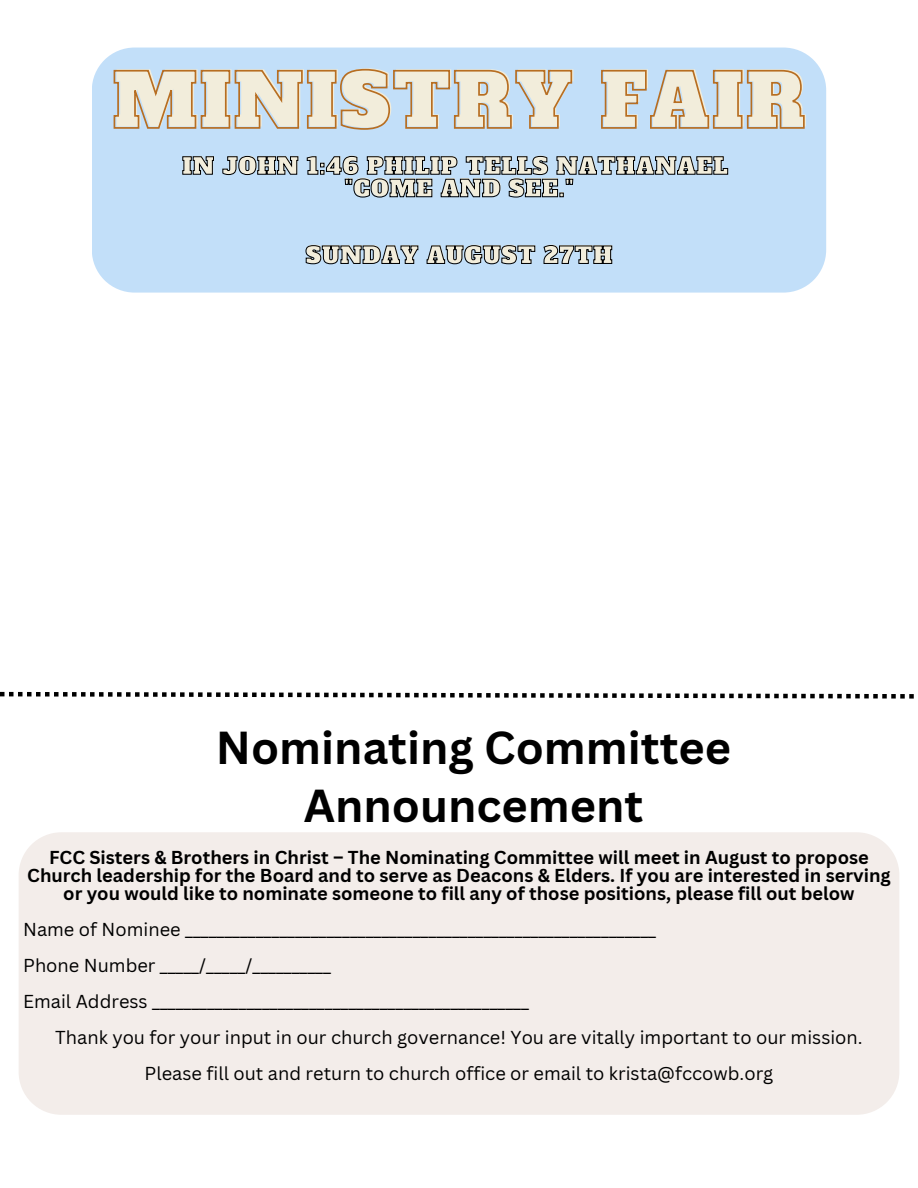
<style>
.page{position:relative;width:918px;height:1188px;background:#fff}
.page>*{position:absolute;margin:0;border:0;box-sizing:border-box;transform-origin:0 0}
.t1{font:73.5px "Alfa Slab One";letter-spacing:.04em;color:#f2eddb}
.t2{font:700 45px/58.5px "Canva Sans";color:#000;text-align:center}
.t3{font:22.5px/22.5px "Alfa Slab One";letter-spacing:.04em;color:#f2eddb;text-align:center}
.t4{font:18.3px/36px "Canva Sans";color:#000}
.t5{font:700 18.3px/18px "Canva Sans";color:#000;text-align:center}
</style>
<div class="page">
<div style="left:92px;top:48px;width:734px;height:245px;background:#c2dff9"></div>
<div style="left:19px;top:832px;width:880px;height:283px;background:#f3edea"></div>
<svg style="left:113px;top:68px;width:693px;height:63px;background:#c0cfdb"></svg>
<svg style="left:182px;top:156px;width:546px;height:42px;background:#a2bbd1"></svg>
<svg style="left:305px;top:245px;width:307px;height:19px;background:#91a7ba"></svg>
<svg style="left:0;top:692px;width:914px;height:7px"></svg>
<h1 class="t1" style="left:115px;top:36px;width:694px">MINISTRY FAIR</h1>
<p class="t3" style="left:183px;top:152px;width:547px">IN JOHN 1:46 PHILIP TELLS NATHANAEL "COME AND SEE."</p>
<p class="t3" style="left:306px;top:242px;width:308px">SUNDAY AUGUST 27TH</p>
<h2 class="t2" style="left:216px;top:719px;width:517px">Nominating Committee<br>Announcement</h2>
<p class="t5" style="left:27px;top:848px;width:865px">FCC Sisters &amp; Brothers in Christ – The Nominating Committee will meet in August to propose<br>Church leadership for the Board and to serve as Deacons &amp; Elders. If you are interested in serving or you would like to nominate someone to fill any of those positions, please fill out below</p>
<p class="t4" style="left:23px;top:911px;width:634px">Name of Nominee ____________________________________________________________<br>Phone Number _____/_____/__________<br>Email Address ________________________________________________</p>
<p class="t4" style="left:55px;top:1019px;width:809px;text-align:center">Thank you for your input in our church governance! You are vitally important to our mission.<br>Please fill out and return to church office or email to krista@fccowb.org</p>
</div>
